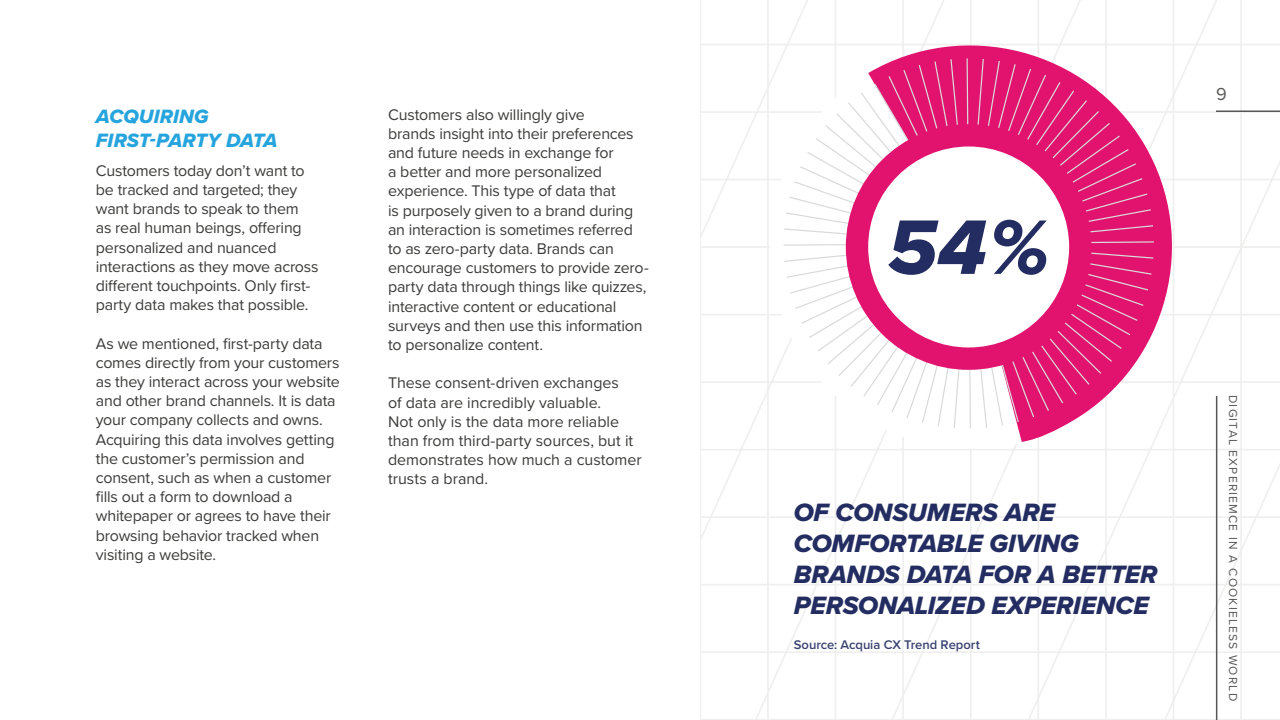
<style>
.page{position:relative;width:1280px;height:720px;background:#fff}
.page>*{position:absolute;margin:0;border:0;box-sizing:border-box;transform-origin:0 0}
.t1{font:80px "Proxima Nova Extrabld It";color:#232d61}
.t2{font:26px/31.2px "Proxima Nova Extrabld It";letter-spacing:-.005em;color:#232d61}
.t3{font:20px/24px "Proxima Nova Extrabld It";color:#26a4dd}
.t4{font:18px "Proxima Nova";color:#575756}
.t5{font:16px/19.2px "Proxima Nova";letter-spacing:-.01em;color:#3c3c3b}
.t6{font:600 13px "Proxima Nova";letter-spacing:-.005em;color:#394271}
.t7{font:12px "Proxima Nova";letter-spacing:.1em;color:#575756}
</style>
<div class="page">
<svg style="left:700px;top:0;width:580px;height:720px"></svg>
<svg style="left:868px;top:17px;width:332px;height:425px"></svg>
<svg style="left:784px;top:58px;width:370px;height:371px"></svg>
<div style="left:846px;top:124px;width:246px;height:246px;background:#e1136f;border-radius:50%"></div>
<div style="left:868px;top:147px;width:201px;height:200px;background:#fff;border-radius:50%"></div>
<hr style="left:1216px;top:396px;width:1px;height:324px;background:#575756">
<hr style="left:1216px;top:110px;width:64px;height:2px;background:#575756">
<p class="t3" style="left:96px;top:104px;width:183px">ACQUIRING<br>FIRST-PARTY DATA</p>
<p class="t5" style="left:96px;top:160px;width:224px">Customers today don’t want to be tracked and targeted; they want brands to speak to them<br>as real human beings, offering personalized and nuanced interactions as they move across different touchpoints. Only first&shy;party data makes that possible.</p>
<p class="t5" style="left:96px;top:333px;width:245px">As we mentioned, first-party data comes directly from your customers as they interact across your website and other brand channels. It is data your company collects and owns.<br>Acquiring this data involves getting the customer’s permission and consent, such as when a customer fills out a form to download a whitepaper or agrees to have their browsing behavior tracked when visiting a website.</p>
<p class="t5" style="left:388px;top:104px;width:262px">Customers also willingly give<br>brands insight into their preferences and future needs in exchange for<br>a better and more personalized experience. This type of data that<br>is purposely given to a brand during an interaction is sometimes referred to as zero-party data. Brands can encourage customers to provide zero&shy;party data through things like quizzes, interactive content or educational surveys and then use this information to personalize content.</p>
<p class="t5" style="left:388px;top:373px;width:255px">These consent-driven exchanges<br>of data are incredibly valuable.<br>Not only is the data more reliable than from third-party sources, but it demonstrates how much a customer trusts a brand.</p>
<h1 class="t1" style="left:887px;top:188px;width:164px">54%</h1>
<h2 class="t2" style="left:794px;top:496px;width:365px">OF CONSUMERS ARE<br>COMFORTABLE GIVING<br>BRANDS DATA FOR A BETTER<br>PERSONALIZED EXPERIENCE</h2>
<p class="t6" style="left:794px;top:635px;width:187px">Source: Acquia CX Trend Report</p>
<p class="t4" style="left:1216px;top:81px;width:12px">9</p>
<p class="t7" style="left:1242px;top:395px;width:308px;rotate:90deg">DIGITAL EXPERIEMCE IN A COOKIELESS WORLD</p>
</div>
